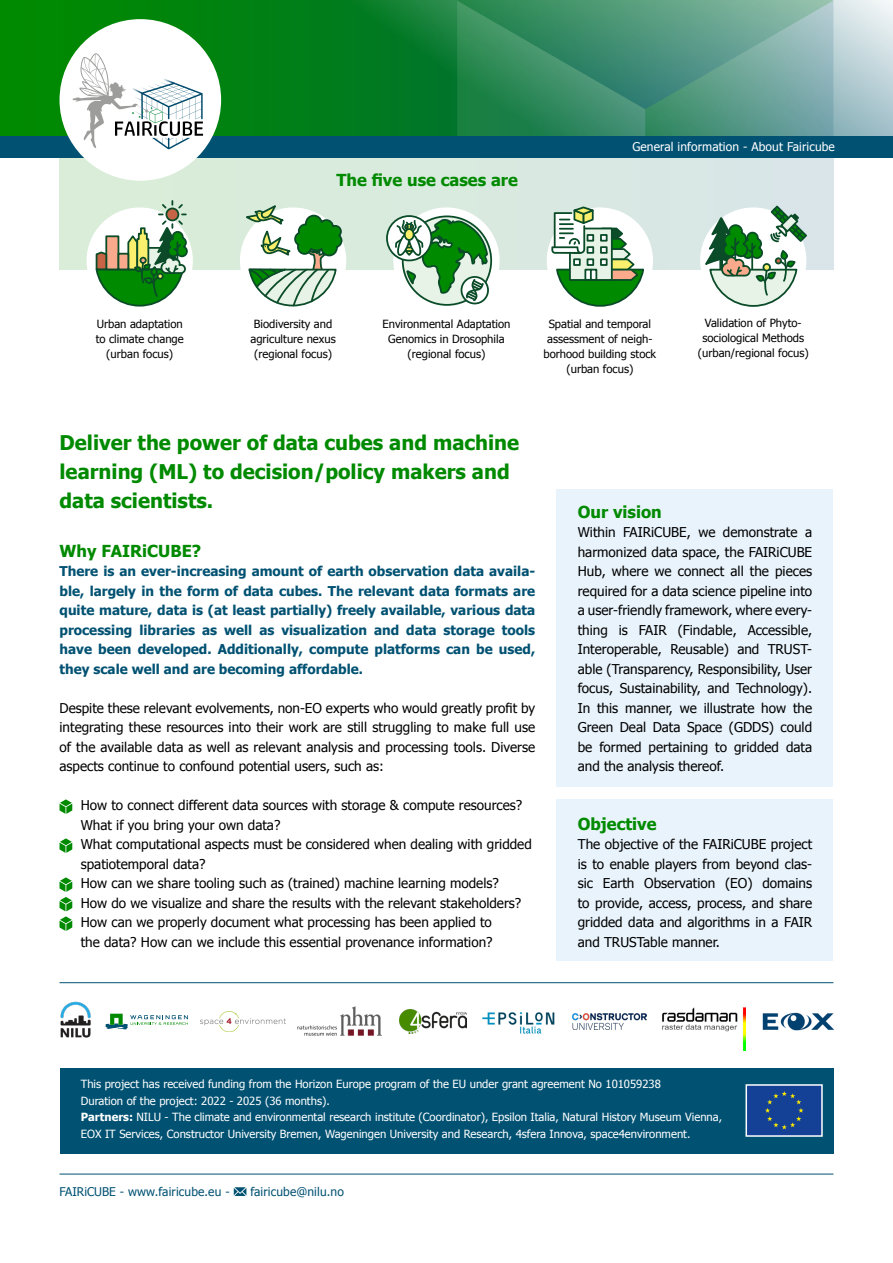
<style>
.page{position:relative;width:893px;height:1263px;background:#fff}
.page>*{position:absolute;margin:0;border:0;box-sizing:border-box;transform-origin:0 0}
.t1{font:700 20.25px/29.2px "Tahoma";color:#008a00}
.t2{font:700 16.5px "Tahoma";color:#008a00}
.t3{font:13.5px/19.5px "Tahoma";color:#000;text-align:justify}
.t4{font:700 13.5px/19.5px "Tahoma";color:#005172;text-align:justify}
.t5{font:12px "Tahoma";letter-spacing:.01em;color:#005172}
.t6{font:12px "Tahoma";letter-spacing:.01em;color:#fff}
.t7{font:11.25px/16.5px "Tahoma";color:#fff}
.t8{font:11.25px/15px "Tahoma";color:#000;text-align:center}
.s1{font-weight:700}
</style>
<div class="page">
<div style="left:60px;top:157px;width:773px;height:112px;background:#d9eadf"></div>
<svg style="left:0;top:0;width:893px;height:135px;background:#1e8c34"></svg>
<svg style="left:457px;top:0;width:376px;height:136px;background:#4e977b"></svg>
<div style="left:0;top:136px;width:893px;height:21px;background:#005172"></div>
<svg style="left:234px;top:1187px;width:12px;height:9px"></svg>
<hr style="left:60px;top:1174px;width:773px;height:1px;background:#005172">
<div style="left:60px;top:1068px;width:773px;height:85px;background:#005172"></div>
<div style="left:746px;top:1085px;width:76px;height:51px;background:#144196"></div>
<svg style="left:765px;top:1091px;width:39px;height:38px"></svg>
<div style="left:745px;top:1084px;width:78px;height:53px;border:2px solid #fff"></div>
<hr style="left:60px;top:982px;width:773px;height:1px;background:#005172">
<img style="left:400px;top:1009px;width:67px;height:25px">
<svg style="left:662px;top:1008px;width:84px;height:42px"></svg>
<img style="left:663px;top:1008px;width:82px;height:42px">
<img style="left:763px;top:1012px;width:71px;height:19px">
<img style="left:297px;top:1006px;width:85px;height:29px">
<img style="left:483px;top:1012px;width:71px;height:22px">
<img style="left:201px;top:1011px;width:84px;height:21px">
<img style="left:573px;top:1014px;width:73px;height:15px">
<svg style="left:105px;top:1014px;width:83px;height:15px"></svg>
<img style="left:60px;top:1001px;width:31px;height:37px">
<div style="left:556px;top:489px;width:277px;height:298px;background:#e9f3fb"></div>
<div style="left:556px;top:799px;width:277px;height:162px;background:#e9f3fb"></div>
<div style="left:60px;top:19px;width:161px;height:162px;background:#fff;border-radius:50%"></div>
<svg style="left:72px;top:53px;width:131px;height:97px"></svg>
<div style="left:87px;top:207px;width:106px;height:107px;background:#fff;border-radius:50%"></div>
<svg style="left:95px;top:201px;width:94px;height:106px"></svg>
<div style="left:700px;top:207px;width:106px;height:107px;background:#fff;border-radius:50%"></div>
<svg style="left:704px;top:205px;width:104px;height:102px"></svg>
<div style="left:763px;top:264px;width:7px;height:7px;background:#faf06e;border-radius:50%"></div>
<div style="left:762px;top:263px;width:9px;height:8px;border:2px solid #0a4b28;border-radius:50%"></div>
<div style="left:393px;top:207px;width:107px;height:107px;background:#fff;border-radius:50%"></div>
<svg style="left:387px;top:216px;width:44px;height:44px"></svg>
<div style="left:386px;top:215px;width:46px;height:46px;border:2px solid #0a4b28;border-radius:50%"></div>
<svg style="left:394px;top:215px;width:99px;height:91px"></svg>
<div style="left:547px;top:207px;width:106px;height:107px;background:#fff;border-radius:50%"></div>
<svg style="left:550px;top:206px;width:95px;height:101px"></svg>
<div style="left:240px;top:207px;width:106px;height:107px;background:#fff;border-radius:50%"></div>
<svg style="left:246px;top:205px;width:97px;height:102px"></svg>
<svg style="left:60px;top:799px;width:12px;height:15px"></svg>
<svg style="left:60px;top:838px;width:12px;height:15px"></svg>
<svg style="left:60px;top:877px;width:12px;height:54px"></svg>
<p class="t2" style="left:336px;top:169px;width:183px">The five use cases are</p>
<p class="t6" style="left:632px;top:138px;width:204px">General information - About Fairicube</p>
<p class="t8" style="left:382px;top:315px;width:129px">Environmental Adaptation<br>Genomics in Drosophila (regional focus)</p>
<p class="t8" style="left:698px;top:315px;width:112px">Validation of Phyto&shy;sociological Methods (urban/regional focus)</p>
<p class="t8" style="left:96px;top:315px;width:90px">Urban adaptation to climate change (urban focus)</p>
<p class="t8" style="left:543px;top:315px;width:114px">Spatial and temporal assessment of neigh&shy;borhood building stock (urban focus)</p>
<p class="t8" style="left:250px;top:315px;width:87px">Biodiversity and agriculture nexus (regional focus)</p>
<h1 class="t1" style="left:60px;top:426px;width:461px">Deliver the power of data cubes and machine learning (ML) to decision/policy makers and data scientists.</h1>
<p class="t2" style="left:60px;top:539px;width:143px">Why FAIRiCUBE?</p>
<p class="t4" style="left:60px;top:561px;width:477px">There is an ever-increasing amount of earth observation data availa&shy;ble, largely in the form of data cubes. The relevant data formats are quite mature, data is (at least partially) freely available, various data processing libraries as well as visualization and data storage tools have been developed. Additionally, compute platforms can be used, they scale well and are becoming affordable.</p>
<p class="t3" style="left:60px;top:697px;width:477px">Despite these relevant evolvements, non-EO experts who would greatly profit by integrating these resources into their work are still struggling to make full use of the available data as well as relevant analysis and processing tools. Diverse aspects continue to confound potential users, such as:</p>
<p class="t3" style="left:81px;top:795px;width:453px;text-align:left">How to connect different data sources with storage &amp; compute resources?<br>What if you bring your own data?<br>What computational aspects must be considered when dealing with gridded spatiotemporal data?<br>How can we share tooling such as (trained) machine learning models?<br>How do we visualize and share the results with the relevant stakeholders?<br>How can we properly document what processing has been applied to<br>the data? How can we include this essential provenance information?</p>
<p class="t2" style="left:578px;top:500px;width:86px">Our vision</p>
<p class="t3" style="left:578px;top:522px;width:236px">Within FAIRiCUBE, we demonstrate a harmonized data space, the FAIRiCUBE Hub, where we connect all the pieces required for a data science pipeline into a user-friendly framework, where every&shy;thing is FAIR (Findable, Accessible, Interoperable, Reusable) and TRUST&shy;able (Transparency, Responsibility, User focus, Sustainability, and Technology).<br>In this manner, we illustrate how the Green Deal Data Space (GDDS) could be formed pertaining to gridded data and the analysis thereof.</p>
<p class="t2" style="left:578px;top:812px;width:80px">Objective</p>
<p class="t3" style="left:578px;top:834px;width:236px">The objective of the FAIRiCUBE project is to enable players from beyond clas&shy;sic Earth Observation (EO) domains to provide, access, process, and share gridded data and algorithms in a FAIR and TRUSTable manner.</p>
<p class="t7" style="left:81px;top:1075px;width:643px">This project has received funding from the Horizon Europe program of the EU under grant agreement No 101059238<br>Duration of the project: 2022 - 2025 (36 months).<br><span class="s1">Partners:</span> NILU - The climate and environmental research institute (Coordinator), Epsilon Italia, Natural History Museum Vienna, EOX IT Services, Constructor University Bremen, Wageningen University and Research, 4sfera Innova, space4environment.</p>
<p class="t5" style="left:60px;top:1183px;width:172px">FAIRiCUBE - www.fairicube.eu -</p>
<p class="t5" style="left:250px;top:1183px;width:95px">fairicube@nilu.no</p>
</div>
